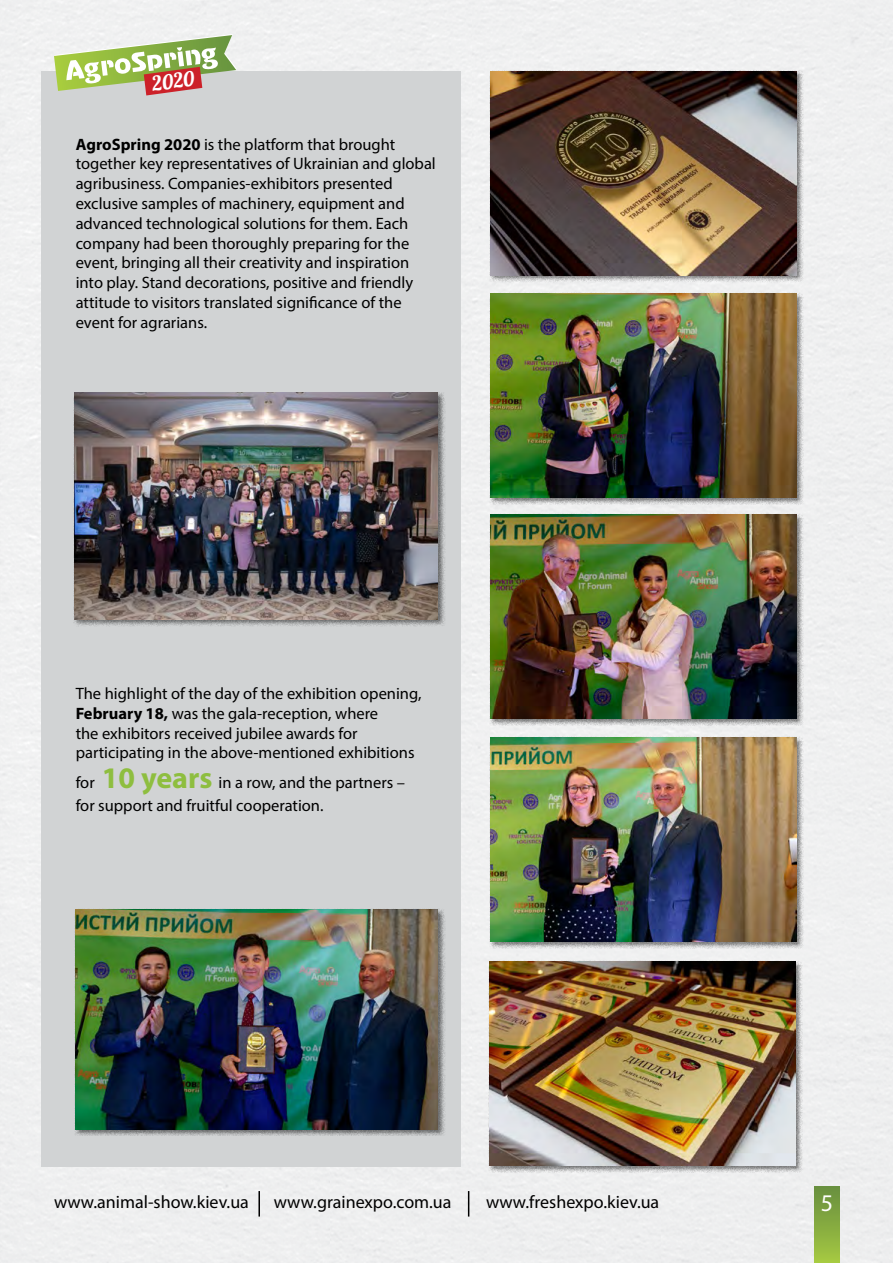
<style>
.page{position:relative;width:893px;height:1263px;background:#eff0f0}
.page>*{position:absolute;margin:0;border:0;box-sizing:border-box;transform-origin:0 0}
.t1{font:24px "Myriad Pro";color:#fff}
.t2{font:20.25px "Lobster";color:#fff}
.t3{font:18px "Myriad Pro";color:#000}
.t4{font:16.5px/19.8px "Myriad Pro";color:#000}
.s1{font-weight:700}
.s2{font-weight:700;font-size:30px;color:#8ebe3f}
</style>
<div class="page">
<div style="left:814px;top:1186px;width:26px;height:77px;background:linear-gradient(to bottom,#678e3f,#a5c941)"></div>
<svg style="left:468px;top:1191px;width:1px;height:25px"></svg>
<hr style="left:258px;top:1191px;width:2px;height:25px;background:#000">
<div style="left:41px;top:71px;width:420px;height:1096px;background:#d1d3d4"></div>
<div style="left:73px;top:392px;width:372px;height:234px;background:#000;opacity:.5"></div>
<img style="left:74px;top:392px;width:364px;height:228px">
<div style="left:490px;top:70px;width:314px;height:212px;background:#000;opacity:.5"></div>
<img style="left:491px;top:71px;width:306px;height:204px">
<div style="left:490px;top:737px;width:314px;height:212px;background:#000;opacity:.5"></div>
<img style="left:490px;top:737px;width:307px;height:205px">
<div style="left:489px;top:961px;width:314px;height:212px;background:#000;opacity:.5"></div>
<img style="left:490px;top:961px;width:306px;height:205px">
<div style="left:490px;top:293px;width:314px;height:212px;background:#000;opacity:.5"></div>
<img style="left:491px;top:294px;width:306px;height:204px">
<div style="left:490px;top:513px;width:314px;height:213px;background:#000;opacity:.5"></div>
<img style="left:491px;top:514px;width:306px;height:204px">
<div style="left:74px;top:908px;width:371px;height:228px;background:#000;opacity:.5"></div>
<img style="left:75px;top:909px;width:363px;height:220px">
<svg style="left:54px;top:34px;width:183px;height:61px"></svg>
<p class="t2" style="left:150px;top:71px;width:44px;rotate:-8deg">2020</p>
<p class="t4" style="left:76px;top:134px;width:362px"><span class="s1">АgroSpring 2020</span> is the platform that brought together key representatives of Ukrainian and global agribusiness. Companies-exhibitors presented exclusive samples of machinery, equipment and advanced technological solutions for them. Each company had been thoroughly preparing for the event, bringing all their creativity and inspiration into play. Stand decorations, positive and friendly attitude to visitors translated significance of the event for agrarians.</p>
<p class="t4" style="left:76px;top:683px;width:347px">The highlight of the day of the exhibition opening, <span class="s1">February 18,</span> was the gala-reception, where<br>the exhibitors received jubilee awards for participating in the above-mentioned exhibitions</p>
<p class="t4" style="left:76px;top:771px;width:331px;line-height:22.8px">for <span class="s2">10 years</span> in a row, and the partners – for support and fruitful cooperation.</p>
<p class="t3" style="left:54px;top:1191px;width:196px">www.animal-show.kiev.ua</p>
<p class="t3" style="left:274px;top:1191px;width:179px">www.grainexpo.com.ua</p>
<p class="t3" style="left:486px;top:1191px;width:175px">www.freshexpo.kiev.ua</p>
<h1 class="t1" style="left:821px;top:1188px;width:14px">5</h1>
</div>
